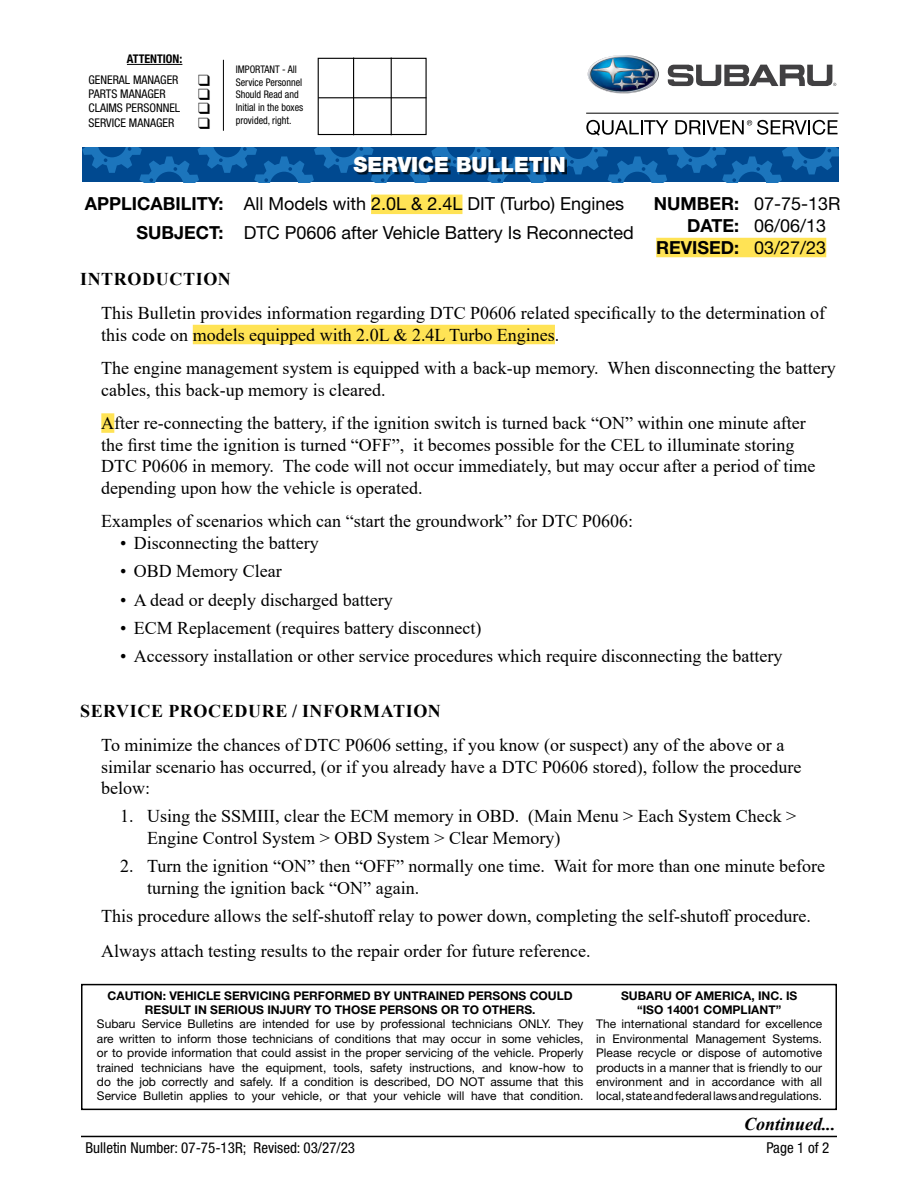
<style>
.page{position:relative;width:918px;height:1188px;background:#fff}
.page>*{position:absolute;margin:0;border:0;box-sizing:border-box;transform-origin:0 0}
.t1{font:900 21px "Helvetica Neue LT Std";color:#fff}
.t2{font:18px/21.6px "Times New Roman";color:#000}
.t3{font:18px/28.3px "Helvetica Neue LT Std";color:#000}
.t4{font:700 18px "Times New Roman";letter-spacing:.035em;color:#000}
.t5{font:700 18px "Helvetica Neue LT Std";color:#000}
.t6{font:italic 700 18px "Times New Roman";color:#000}
.t7{font:condensed 15px "Helvetica Neue LT Std";color:#000}
.t8{font:12px/14.4px "Helvetica Neue LT Std";color:#000;text-align:justify}
.t9{font:700 12px/14.4px "Helvetica Neue LT Std";color:#000;text-align:center}
.t10{font:condensed 12px "Helvetica Neue LT Std";color:#000}
.t11{font:700 condensed 12px "Helvetica Neue LT Std";color:#000}
.t12{font:condensed 10.5px/12.6px "Helvetica Neue LT Std";color:#000;scale:.96 1}
.s1{font-weight:700}
.s2{font-weight:400}
</style>
<div class="page">
<hr style="left:81px;top:1136px;width:756px;height:1px;background:#000">
<div style="left:193px;top:325px;width:362px;height:19px;background:#ffe355"></div>
<div style="left:101px;top:413px;width:13px;height:20px;background:#ffe355"></div>
<div style="left:656px;top:238px;width:170px;height:19px;background:#ffe355"></div>
<div style="left:371px;top:195px;width:91px;height:19px;background:#ffe355"></div>
<svg style="left:82px;top:147px;width:757px;height:35px;background:#09579e"></svg>
<div style="left:355px;top:158px;width:211px;height:16px;background:#000;opacity:.75"></div>
<div style="left:318px;top:58px;width:109px;height:77px;border:1px solid #000"></div>
<hr style="left:353px;top:58px;width:1px;height:77px;background:#000">
<hr style="left:391px;top:58px;width:1px;height:77px;background:#000">
<hr style="left:318px;top:97px;width:108px;height:1px;background:#000">
<hr style="left:127px;top:64px;width:55px;height:1px;background:#000">
<hr style="left:223px;top:60px;width:1px;height:71px;background:#000">
<img style="left:588px;top:55px;width:71px;height:39px">
<svg style="left:668px;top:64px;width:168px;height:22px"></svg>
<hr style="left:586px;top:113px;width:253px;height:1px;background:#000">
<svg style="left:586px;top:120px;width:82px;height:16px"></svg>
<svg style="left:675px;top:120px;width:163px;height:15px"></svg>
<div style="left:81px;top:984px;width:756px;height:126px;border:2px solid #000"></div>
<p class="t11" style="left:127px;top:52px;width:57px">ATTENTION:</p>
<p class="t10" style="left:89px;top:72px;width:92px">GENERAL MANAGER</p>
<p class="t10" style="left:89px;top:87px;width:79px">PARTS MANAGER</p>
<p class="t10" style="left:89px;top:101px;width:93px">CLAIMS PERSONNEL</p>
<p class="t10" style="left:89px;top:115px;width:87px">SERVICE MANAGER</p>
<p class="t12" style="left:236px;top:63px;width:72px">IMPORTANT - All<br>Service Personnel<br>Should Read and<br>Initial in the boxes provided, right.</p>
<p class="t1" style="left:353px;top:152px;width:214px">SERVICE BULLETIN</p>
<p class="t3" style="left:136px;top:189px;width:499px;text-indent:-51px"><span class="s1">APPLICABILITY:</span> All Models with 2.0L &amp; 2.4L DIT (Turbo) Engines<br><span class="s1">SUBJECT:</span> DTC P0606 after Vehicle Battery Is Reconnected</p>
<p class="t3" style="left:654px;top:189px;width:188px"><span class="s1">NUMBER:</span> 07-75-13R</p>
<p class="t3" style="left:687px;top:211px;width:141px"><span class="s1">DATE:</span> 06/06/13</p>
<p class="t5" style="left:656px;top:236px;width:172px">REVISED: <span class="s2">03/27/23</span></p>
<p class="t4" style="left:80px;top:266px;width:152px">INTRODUCTION</p>
<p class="t2" style="left:101px;top:302px;width:725px">This Bulletin provides information regarding DTC P0606 related specifically to the determination of this code on models equipped with 2.0L &amp; 2.4L Turbo Engines.</p>
<p class="t2" style="left:101px;top:357px;width:736px">The engine management system is equipped with a back-up memory. When disconnecting the battery cables, this back-up memory is cleared.</p>
<p class="t2" style="left:101px;top:412px;width:716px">After re-connecting the battery, if the ignition switch is turned back “ON” within one minute after the first time the ignition is turned “OFF”, it becomes possible for the CEL to illuminate storing DTC P0606 in memory. The code will not occur immediately, but may occur after a period of time depending upon how the vehicle is operated.</p>
<p class="t2" style="left:101px;top:510px;width:533px">Examples of scenarios which can “start the groundwork” for DTC P0606:</p>
<p class="t2" style="left:120px;top:532px;width:200px">• Disconnecting the battery</p>
<p class="t2" style="left:120px;top:560px;width:163px">• OBD Memory Clear</p>
<p class="t2" style="left:120px;top:588px;width:274px">• A dead or deeply discharged battery</p>
<p class="t2" style="left:120px;top:617px;width:363px">• ECM Replacement (requires battery disconnect)</p>
<p class="t2" style="left:120px;top:645px;width:664px">• Accessory installation or other service procedures which require disconnecting the battery</p>
<p class="t4" style="left:80px;top:698px;width:362px">SERVICE PROCEDURE / INFORMATION</p>
<p class="t2" style="left:101px;top:734px;width:702px">To minimize the chances of DTC P0606 setting, if you know (or suspect) any of the above or a similar scenario has occurred, (or if you already have a DTC P0606 stored), follow the procedure below:</p>
<p class="t2" style="left:147px;top:805px;width:651px;text-indent:-27px">1. Using the SSMIII, clear the ECM memory in OBD. (Main Menu &gt; Each System Check &gt;<br>Engine Control System &gt; OBD System &gt; Clear Memory)</p>
<p class="t2" style="left:147px;top:855px;width:679px;text-indent:-27px">2. Turn the ignition “ON” then “OFF” normally one time. Wait for more than one minute before turning the ignition back “ON” again.</p>
<p class="t2" style="left:101px;top:898px;width:711px;line-height:35.1px">This procedure allows the self-shutoff relay to power down, completing the self-shutoff procedure.<br>Always attach testing results to the repair order for future reference.</p>
<p class="t9" style="left:108px;top:988px;width:467px">CAUTION: VEHICLE SERVICING PERFORMED BY UNTRAINED PERSONS COULD<br>RESULT IN SERIOUS INJURY TO THOSE PERSONS OR TO OTHERS.</p>
<p class="t8" style="left:97px;top:1017px;width:488px">Subaru Service Bulletins are intended for use by professional technicians ONLY. They are written to inform those technicians of conditions that may occur in some vehicles, or to provide information that could assist in the proper servicing of the vehicle. Properly trained technicians have the equipment, tools, safety instructions, and know-how to do the job correctly and safely. If a condition is described, DO NOT assume that this Service Bulletin applies to your vehicle, or that your vehicle will have that condition.</p>
<p class="t9" style="left:621px;top:988px;width:178px">SUBARU OF AMERICA, INC. IS “ISO 14001 COMPLIANT”</p>
<p class="t8" style="left:596px;top:1017px;width:228px">The international standard for excellence in Environmental Management Systems.<br>Please recycle or dispose of automotive products in a manner that is friendly to our environment and in accordance with all local, state and federal laws and regulations.</p>
<p class="t6" style="left:744px;top:1112px;width:93px">Continued...</p>
<p class="t7" style="left:86px;top:1138px;width:271px">Bulletin Number: 07-75-13R; Revised: 03/27/23</p>
<p class="t7" style="left:766px;top:1138px;width:65px">Page 1 of 2</p>
</div>
